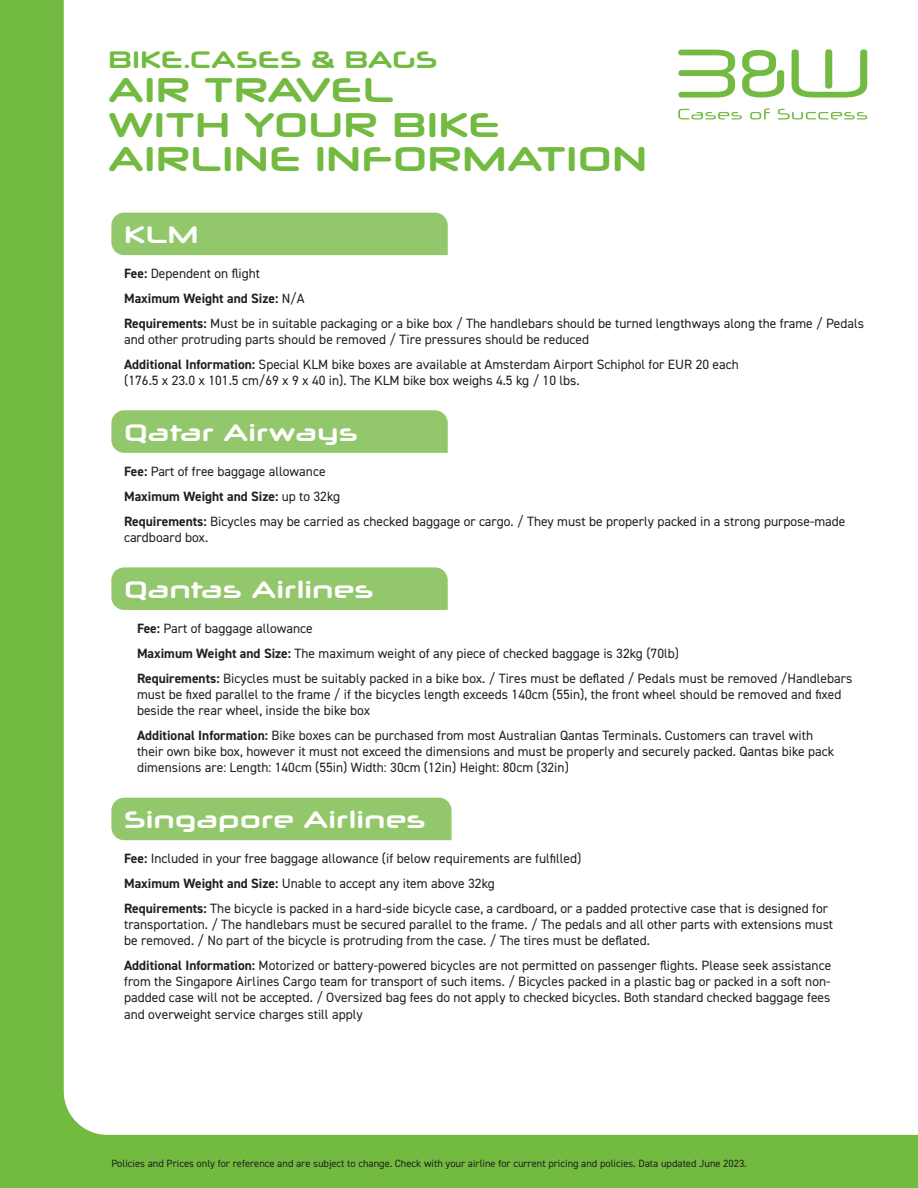
<style>
.page{position:relative;width:918px;height:1188px;background:#72ba40}
.page>*{position:absolute;margin:0;border:0;box-sizing:border-box;transform-origin:0 0}
.t1{font:700 34.5px/34.5px "Neuropol X Rg";letter-spacing:.005em;color:#72ba40}
.t2{font:700 24px "Neuropol X Rg";color:#fff}
.t3{font:700 24px "Neuropol X Rg";color:#72ba40}
.t4{font:13.5px/24.8px "DIN2014";color:#231f20}
.t5{font:10.5px "DIN2014";color:#231f20}
.s1{font-weight:700}
</style>
<div class="page">
<div style="left:64px;top:0;width:854px;height:1135px;background:#fff"></div>
<div style="left:111px;top:268px;width:754px;height:146px;background:#fff"></div>
<div style="left:111px;top:466px;width:754px;height:147px;background:#fff"></div>
<div style="left:124px;top:623px;width:741px;height:179px;background:#fff"></div>
<div style="left:111px;top:853px;width:739px;height:218px;background:#fff"></div>
<svg style="left:678px;top:109px;width:64px;height:10px"></svg>
<svg style="left:750px;top:108px;width:20px;height:12px"></svg>
<svg style="left:778px;top:109px;width:89px;height:10px"></svg>
<svg style="left:678px;top:50px;width:57px;height:48px"></svg>
<svg style="left:792px;top:49px;width:75px;height:49px"></svg>
<svg style="left:742px;top:50px;width:42px;height:48px"></svg>
<div style="left:111px;top:213px;width:337px;height:42px;background:#93c76b"></div>
<div style="left:111px;top:410px;width:337px;height:43px;background:#93c76b"></div>
<div style="left:111px;top:567px;width:337px;height:43px;background:#93c76b"></div>
<div style="left:111px;top:798px;width:341px;height:42px;background:#93c76b"></div>
<h2 class="t3" style="left:108px;top:47px;width:331px">BIKE.CASES &amp; BAGS</h2>
<h1 class="t1" style="left:108px;top:72px;width:541px">AIR TRAVEL<br>WITH YOUR BIKE<br>AIRLINE INFORMATION</h1>
<h2 class="t2" style="left:124px;top:222px;width:76px">KLM</h2>
<p class="t4" style="left:124px;top:262px;width:741px"><span class="s1">Fee:</span> Dependent on flight<br><span class="s1">Maximum Weight and Size:</span> N/A<br><span class="s1">Requirements:</span> Must be in suitable packaging or a bike box / The handlebars should be turned lengthways along the frame / Pedals</p>
<p class="t4" style="left:124px;top:327px;width:616px">and other protruding parts should be removed / Tire pressures should be reduced<br><span class="s1">Additional Information:</span> Special KLM bike boxes are available at Amsterdam Airport Schiphol for EUR 20 each</p>
<p class="t4" style="left:124px;top:368px;width:457px">(176.5 x 23.0 x 101.5 cm/69 x 9 x 40 in). The KLM bike box weighs 4.5 kg / 10 lbs.</p>
<h2 class="t2" style="left:124px;top:420px;width:235px">Qatar Airways</h2>
<p class="t4" style="left:124px;top:460px;width:723px"><span class="s1">Fee:</span> Part of free baggage allowance<br><span class="s1">Maximum Weight and Size:</span> up to 32kg<br><span class="s1">Requirements:</span> Bicycles may be carried as checked baggage or cargo. / They must be properly packed in a strong purpose-made</p>
<p class="t4" style="left:124px;top:525px;width:86px">cardboard box.</p>
<h2 class="t2" style="left:124px;top:577px;width:251px">Qantas Airlines</h2>
<p class="t4" style="left:137px;top:617px;width:717px"><span class="s1">Fee:</span> Part of baggage allowance<br><span class="s1">Maximum Weight and Size:</span> The maximum weight of any piece of checked baggage is 32kg (70lb)<br><span class="s1">Requirements:</span> Bicycles must be suitably packed in a bike box. / Tires must be deflated / Pedals must be removed /Handlebars</p>
<p class="t4" style="left:137px;top:687px;width:706px;line-height:16.2px">must be fixed parallel to the frame / if the bicycles length exceeds 140cm (55in), the front wheel should be removed and fixed beside the rear wheel, inside the bike box</p>
<p class="t4" style="left:137px;top:727px;width:699px;line-height:16.2px"><span class="s1">Additional Information:</span> Bike boxes can be purchased from most Australian Qantas Terminals. Customers can travel with their own bike box, however it must not exceed the dimensions and must be properly and securely packed. Qantas bike pack dimensions are: Length: 140cm (55in) Width: 30cm (12in) Height: 80cm (32in)</p>
<h2 class="t2" style="left:124px;top:807px;width:303px">Singapore Airlines</h2>
<p class="t4" style="left:124px;top:847px;width:706px"><span class="s1">Fee:</span> Included in your free baggage allowance (if below requirements are fulfilled)<br><span class="s1">Maximum Weight and Size:</span> Unable to accept any item above 32kg<br><span class="s1">Requirements:</span> The bicycle is packed in a hard-side bicycle case, a cardboard, or a padded protective case that is designed for</p>
<p class="t4" style="left:124px;top:917px;width:711px;line-height:16.2px">transportation. / The handlebars must be secured parallel to the frame. / The pedals and all other parts with extensions must be removed. / No part of the bicycle is protruding from the case. / The tires must be deflated.</p>
<p class="t4" style="left:124px;top:958px;width:709px;line-height:16.2px;text-align:justify"><span class="s1">Additional Information:</span> Motorized or battery-powered bicycles are not permitted on passenger flights. Please seek assistance from the Singapore Airlines Cargo team for transport of such items. / Bicycles packed in a plastic bag or packed in a soft non&shy;padded case will not be accepted. / Oversized bag fees do not apply to checked bicycles. Both standard checked baggage fees and overweight service charges still apply</p>
<p class="t5" style="left:111px;top:1158px;width:637px">Policies and Prices only for reference and are subject to change. Check with your airline for current pricing and policies. Data updated June 2023.</p>
</div>
